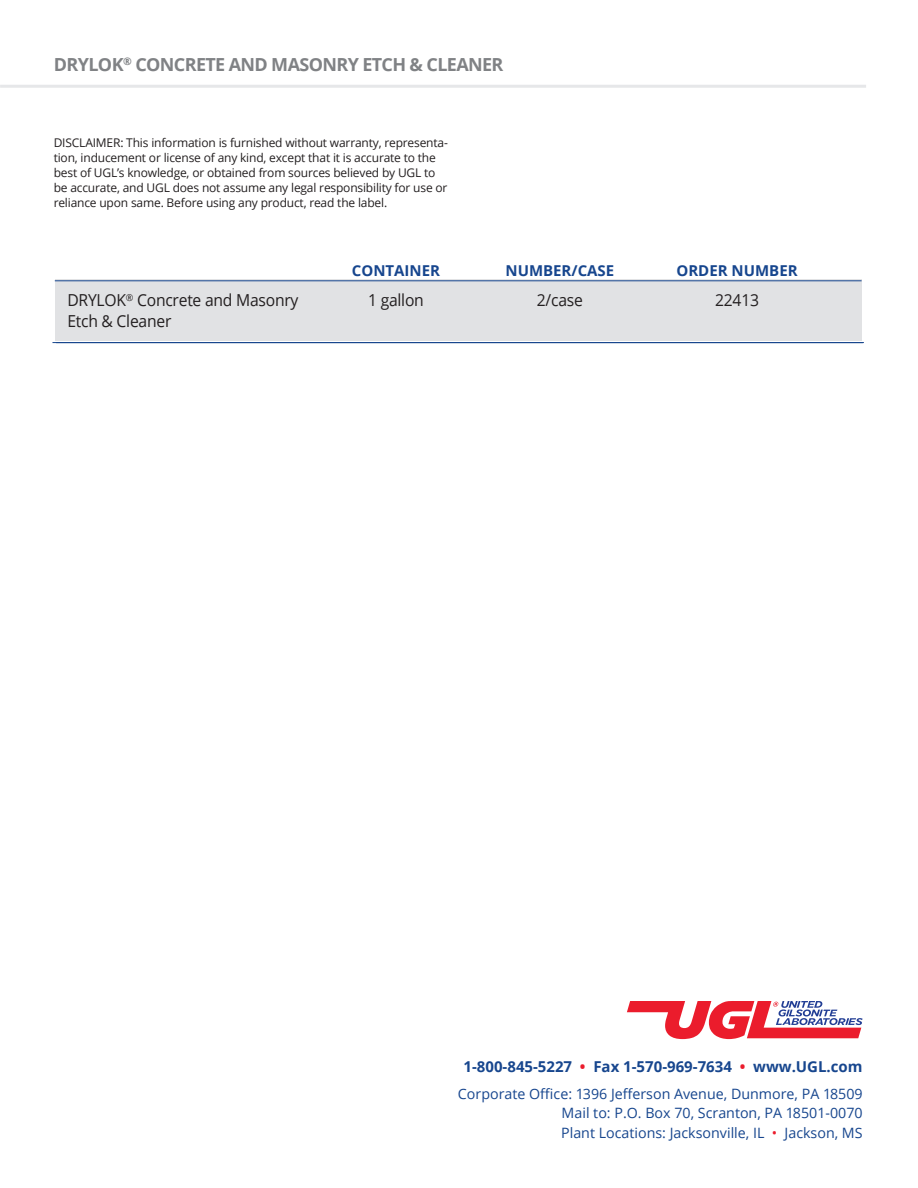
<style>
.page{position:relative;width:918px;height:1188px;background:#fff}
.page>*{position:absolute;margin:0;border:0;box-sizing:border-box;transform-origin:0 0}
.t1{font:700 18px "Open Sans";letter-spacing:-.035em;color:#808285}
.t2{font:16.5px "Open Sans";letter-spacing:-.015em;color:#231f20;scale:.95 1}
.t3{font:700 15px "Open Sans";color:#17468e}
.t4{font:14.25px/19.5px "Open Sans";color:#17468e;text-align:justify}
.t5{font:12px/15px "Open Sans";letter-spacing:-.015em;color:#231f20}
.s1{color:#eb1c2c}
</style>
<div class="page">
<hr style="left:0;top:85px;width:866px;height:3px;background:#e6e7e9">
<svg style="left:627px;top:1001px;width:236px;height:38px"></svg>
<hr style="left:52px;top:342px;width:812px;height:1px;background:#17468e">
<div style="left:55px;top:279px;width:807px;height:62px;background:#e1e2e4"></div>
<hr style="left:55px;top:280px;width:807px;height:1px;background:#17468e">
<h1 class="t1" style="left:54px;top:52px;width:451px">DRYLOK<sup>®</sup> CONCRETE AND MASONRY ETCH &amp; CLEANER</h1>
<p class="t5" style="left:54px;top:135px;width:396px">DISCLAIMER: This information is furnished without warranty, representa&shy;tion, inducement or license of any kind, except that it is accurate to the best of UGL’s knowledge, or obtained from sources believed by UGL to be accurate, and UGL does not assume any legal responsibility for use or reliance upon same. Before using any product, read the label.</p>
<p class="t3" style="left:352px;top:260px;width:90px">CONTAINER</p>
<h2 class="t2" style="left:368px;top:289px;width:60px">1 gallon</h2>
<p class="t3" style="left:676px;top:260px;width:123px">ORDER NUMBER</p>
<p class="t3" style="left:505px;top:260px;width:110px">NUMBER/CASE</p>
<h2 class="t2" style="left:537px;top:289px;width:50px">2/case</h2>
<h2 class="t2" style="left:67px;top:289px;width:245px">DRYLOK<sup>®</sup> Concrete and Masonry</h2>
<h2 class="t2" style="left:715px;top:289px;width:48px">22413</h2>
<h2 class="t2" style="left:67px;top:310px;width:111px">Etch &amp; Cleaner</h2>
<p class="t3" style="left:464px;top:1056px;width:401px">1-800-845-5227 <span class="s1">•</span> Fax 1-570-969-7634 <span class="s1">•</span> www.UGL.com</p>
<p class="t4" style="left:561px;top:1084px;width:303px;text-indent:-103px">Corporate Office: 1396 Jefferson Avenue, Dunmore, PA 18509<br>Mail to: P.O. Box 70, Scranton, PA 18501-0070<br>Plant Locations: Jacksonville, IL <span class="s1">•</span> Jackson, MS</p>
</div>
